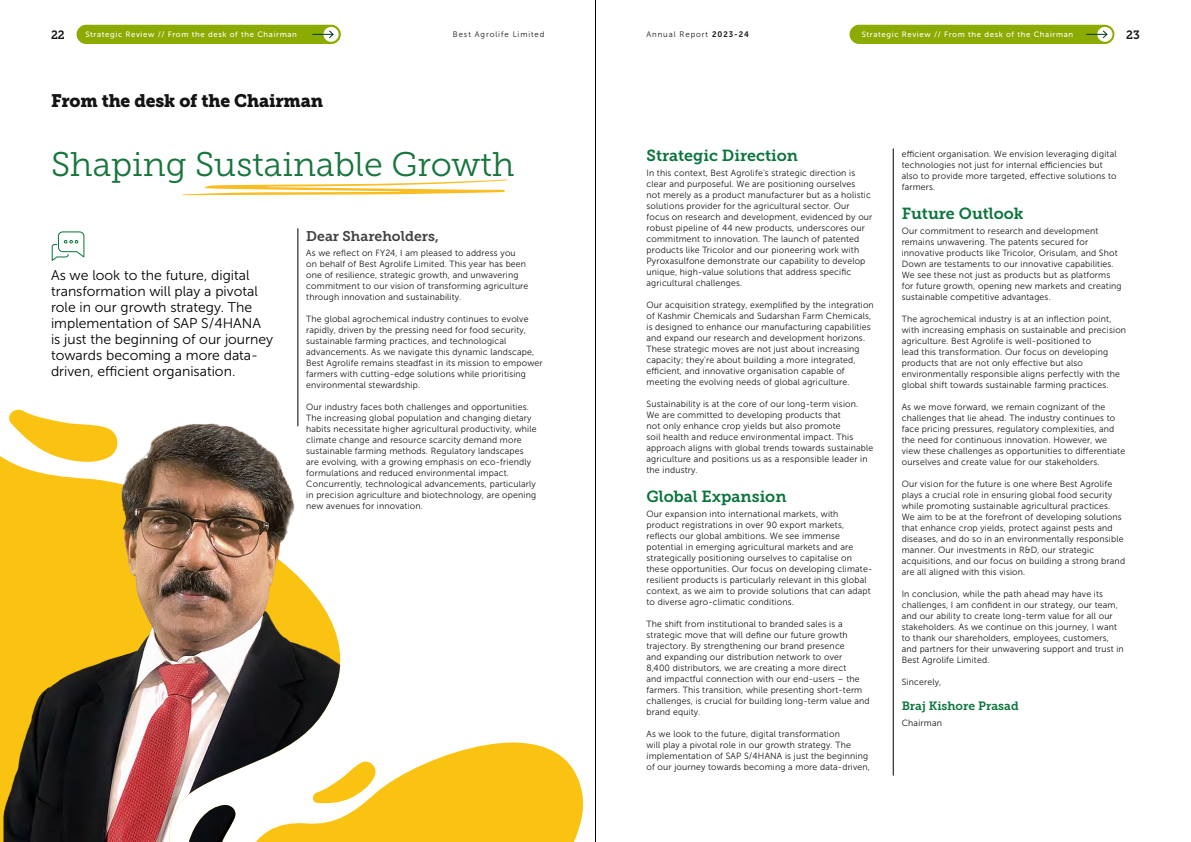
<style>
.page{position:relative;width:1191px;height:842px;background:#fff}
.page>*{position:absolute;margin:0;border:0;box-sizing:border-box;transform-origin:0 0}
.t1{font:34px "Museo Slab 300";color:#17753d}
.t2{font:18px "Museo Slab 900";letter-spacing:-.01em;color:#141414}
.t3{font:16px "Museo Slab 700";color:#09743b}
.t4{font:14px/16px "Museo Sans 300";color:#000}
.t5{font:14px "Museo Slab 700";color:#414042}
.t6{font:12px "Museo Slab 700";color:#09743b}
.t7{font:12px "Museo Slab 700";color:#141414}
.t8{font:9px/11px "Museo Sans 300";letter-spacing:.02em;color:#141414}
.t9{font:8px "Museo Sans 300";letter-spacing:.12em;color:#141414}
.t10{font:7.8px "Museo Sans 500";letter-spacing:.08em;color:#fff}
.s1{font-family:"Museo Sans 700"}
</style>
<div class="page">
<svg style="left:0;top:357px;width:298px;height:485px"></svg>
<img style="left:3px;top:630px;width:338px;height:212px">
<hr style="left:893px;top:148px;width:1px;height:627px;background:#000">
<hr style="left:298px;top:228px;width:1px;height:198px;background:#000">
<img style="left:3px;top:423px;width:332px;height:207px">
<svg style="left:51px;top:231px;width:34px;height:137px"></svg>
<svg style="left:169px;top:701px;width:415px;height:141px"></svg>
<svg style="left:181px;top:179px;width:326px;height:16px"></svg>
<hr style="left:595px;top:0;width:1px;height:842px;background:#000">
<div style="left:77px;top:25px;width:264px;height:19px;background:#8bab00;border-radius:10px"></div>
<svg style="left:323px;top:27px;width:16px;height:15px"></svg>
<svg style="left:312px;top:30px;width:22px;height:9px"></svg>
<div style="left:849px;top:25px;width:265px;height:19px;background:#8bab00;border-radius:10px"></div>
<div style="left:1097px;top:27px;width:15px;height:15px;background:#fff;border-radius:50%"></div>
<svg style="left:1086px;top:30px;width:22px;height:9px"></svg>
<h3 class="t7" style="left:51px;top:28px;width:15px">22</h3>
<p class="t10" style="left:85px;top:30px;width:213px">Strategic Review // From the desk of the Chairman</p>
<p class="t9" style="left:453px;top:30px;width:93px">Best Agrolife Limited</p>
<p class="t9" style="left:646px;top:30px;width:104px">Annual Report <span class="s1">2023-24</span></p>
<p class="t10" style="left:861px;top:30px;width:213px">Strategic Review // From the desk of the Chairman</p>
<h3 class="t7" style="left:1126px;top:28px;width:15px">23</h3>
<h2 class="t2" style="left:51px;top:90px;width:273px">From the desk of the Chairman</h2>
<h1 class="t1" style="left:51px;top:146px;width:465px">Shaping Sustainable Growth</h1>
<h3 class="t4" style="left:51px;top:267px;width:224px">As we look to the future, digital transformation will play a pivotal role in our growth strategy. The implementation of SAP S/4HANA is just the beginning of our journey towards becoming a more data&shy;driven, efficient organisation.</h3>
<h3 class="t5" style="left:306px;top:228px;width:134px">Dear Shareholders,</h3>
<p class="t8" style="left:306px;top:247px;width:224px">As we reflect on FY24, I am pleased to address you on behalf of Best Agrolife Limited. This year has been one of resilience, strategic growth, and unwavering commitment to our vision of transforming agriculture through innovation and sustainability.</p>
<p class="t8" style="left:306px;top:313px;width:238px">The global agrochemical industry continues to evolve rapidly, driven by the pressing need for food security, sustainable farming practices, and technological advancements. As we navigate this dynamic landscape, Best Agrolife remains steadfast in its mission to empower farmers with cutting-edge solutions while prioritising environmental stewardship.</p>
<p class="t8" style="left:306px;top:401px;width:232px">Our industry faces both challenges and opportunities.<br>The increasing global population and changing dietary habits necessitate higher agricultural productivity, while climate change and resource scarcity demand more sustainable farming methods. Regulatory landscapes are evolving, with a growing emphasis on eco-friendly formulations and reduced environmental impact.<br>Concurrently, technological advancements, particularly in precision agriculture and biotechnology, are opening new avenues for innovation.</p>
<h3 class="t3" style="left:646px;top:146px;width:153px">Strategic Direction</h3>
<p class="t8" style="left:646px;top:167px;width:227px">In this context, Best Agrolife's strategic direction is clear and purposeful. We are positioning ourselves<br>not merely as a product manufacturer but as a holistic solutions provider for the agricultural sector. Our focus on research and development, evidenced by our robust pipeline of 44 new products, underscores our commitment to innovation. The launch of patented products like Tricolor and our pioneering work with Pyroxasulfone demonstrate our capability to develop unique, high-value solutions that address specific agricultural challenges.</p>
<p class="t8" style="left:646px;top:299px;width:229px">Our acquisition strategy, exemplified by the integration of Kashmir Chemicals and Sudarshan Farm Chemicals, is designed to enhance our manufacturing capabilities and expand our research and development horizons.<br>These strategic moves are not just about increasing capacity; they're about building a more integrated, efficient, and innovative organisation capable of meeting the evolving needs of global agriculture.</p>
<p class="t8" style="left:646px;top:398px;width:228px">Sustainability is at the core of our long-term vision.<br>We are committed to developing products that<br>not only enhance crop yields but also promote<br>soil health and reduce environmental impact. This approach aligns with global trends towards sustainable agriculture and positions us as a responsible leader in the industry.</p>
<h3 class="t3" style="left:646px;top:487px;width:141px">Global Expansion</h3>
<p class="t8" style="left:646px;top:508px;width:227px">Our expansion into international markets, with product registrations in over 90 export markets, reflects our global ambitions. We see immense potential in emerging agricultural markets and are strategically positioning ourselves to capitalise on these opportunities. Our focus on developing climate&shy;resilient products is particularly relevant in this global context, as we aim to provide solutions that can adapt to diverse agro-climatic conditions.</p>
<p class="t8" style="left:646px;top:618px;width:224px">The shift from institutional to branded sales is a strategic move that will define our future growth trajectory. By strengthening our brand presence<br>and expanding our distribution network to over<br>8,400 distributors, we are creating a more direct<br>and impactful connection with our end-users – the farmers. This transition, while presenting short-term challenges, is crucial for building long-term value and brand equity.</p>
<p class="t8" style="left:646px;top:728px;width:225px">As we look to the future, digital transformation<br>will play a pivotal role in our growth strategy. The implementation of SAP S/4HANA is just the beginning of our journey towards becoming a more data-driven,</p>
<p class="t8" style="left:901px;top:148px;width:216px">efficient organisation. We envision leveraging digital technologies not just for internal efficiencies but also to provide more targeted, effective solutions to farmers.</p>
<h3 class="t3" style="left:901px;top:204px;width:123px">Future Outlook</h3>
<p class="t8" style="left:901px;top:225px;width:221px">Our commitment to research and development remains unwavering. The patents secured for innovative products like Tricolor, Orisulam, and Shot Down are testaments to our innovative capabilities.<br>We see these not just as products but as platforms for future growth, opening new markets and creating sustainable competitive advantages.</p>
<p class="t8" style="left:901px;top:313px;width:226px">The agrochemical industry is at an inflection point, with increasing emphasis on sustainable and precision agriculture. Best Agrolife is well-positioned to<br>lead this transformation. Our focus on developing products that are not only effective but also environmentally responsible aligns perfectly with the global shift towards sustainable farming practices.</p>
<p class="t8" style="left:901px;top:401px;width:225px">As we move forward, we remain cognizant of the challenges that lie ahead. The industry continues to face pricing pressures, regulatory complexities, and the need for continuous innovation. However, we view these challenges as opportunities to differentiate ourselves and create value for our stakeholders.</p>
<p class="t8" style="left:901px;top:478px;width:225px">Our vision for the future is one where Best Agrolife plays a crucial role in ensuring global food security while promoting sustainable agricultural practices.<br>We aim to be at the forefront of developing solutions that enhance crop yields, protect against pests and diseases, and do so in an environmentally responsible manner. Our investments in R&amp;D, our strategic acquisitions, and our focus on building a strong brand are all aligned with this vision.</p>
<p class="t8" style="left:901px;top:588px;width:223px">In conclusion, while the path ahead may have its challenges, I am confident in our strategy, our team, and our ability to create long-term value for all our stakeholders. As we continue on this journey, I want to thank our shareholders, employees, customers, and partners for their unwavering support and trust in Best Agrolife Limited.</p>
<p class="t8" style="left:901px;top:676px;width:41px">Sincerely,</p>
<h3 class="t6" style="left:901px;top:699px;width:118px">Braj Kishore Prasad</h3>
<p class="t8" style="left:901px;top:717px;width:42px">Chairman</p>
</div>
